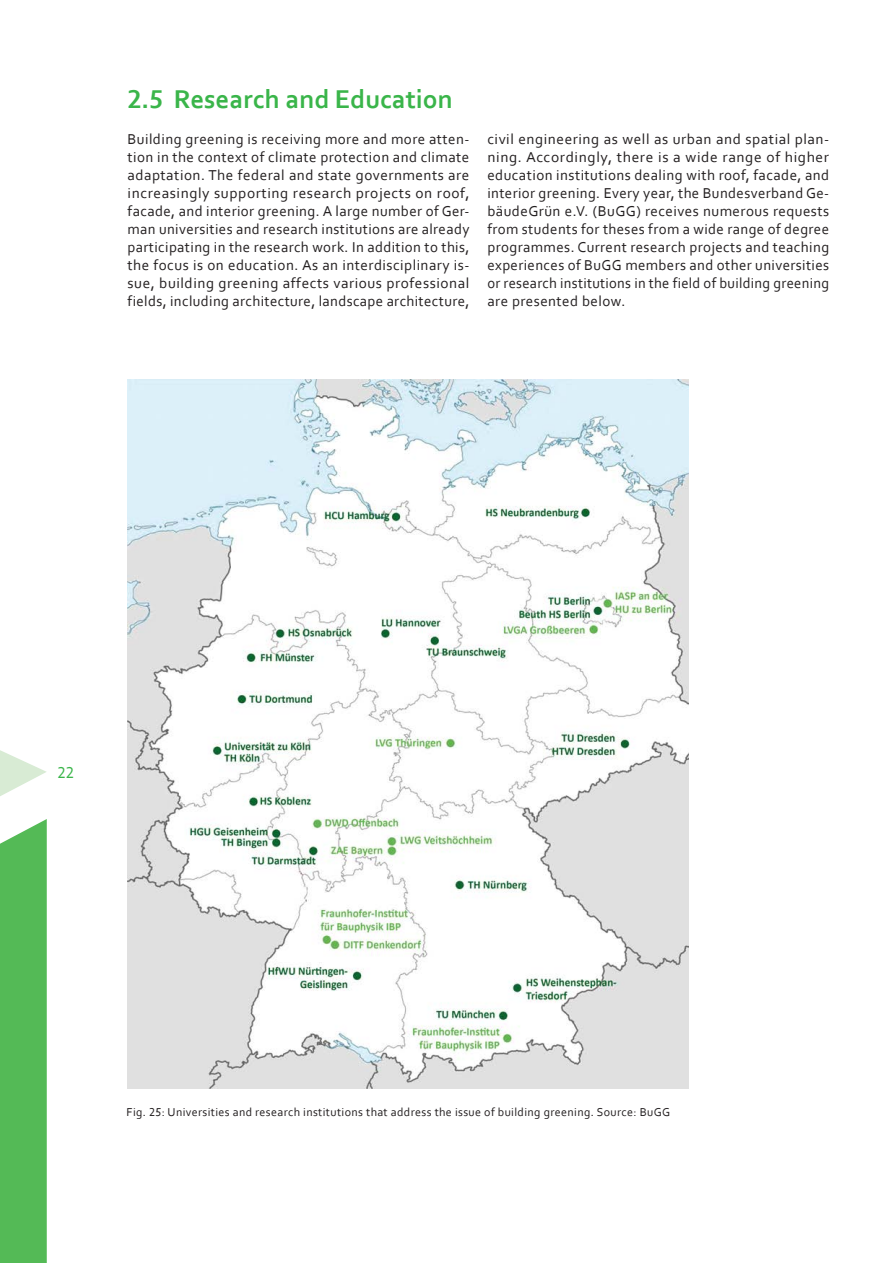
<style>
.page{position:relative;width:893px;height:1263px;background:#fff}
.page>*{position:absolute;margin:0;border:0;box-sizing:border-box;transform-origin:0 0}
.t1{font:700 27px "Corbel";color:#3ab54a}
.t2{font:16.5px "Corbel";color:#3ab54a}
.t3{font:15px/18px "Corbel";letter-spacing:.025em;color:#231f20;text-align:justify}
.t4{font:12px "Corbel";letter-spacing:.03em;color:#231f20}
</style>
<div class="page">
<div style="left:0;top:819px;width:47px;height:444px;background:#54ba56"></div>
<svg style="left:0;top:750px;width:47px;height:46px"></svg>
<img style="left:128px;top:380px;width:560px;height:709px">
<p class="t1" style="left:128px;top:82px;width:327px">2.5 Research and Education</p>
<p class="t3" style="left:128px;top:130px;width:343px">Building greening is receiving more and more atten&shy;tion in the context of climate protection and climate adaptation. The federal and state governments are increasingly supporting research projects on roof, facade, and interior greening. A large number of Ger&shy;man universities and research institutions are already participating in the research work. In addition to this, the focus is on education. As an interdisciplinary is&shy;sue, building greening affects various professional fields, including architecture, landscape architecture,</p>
<p class="t3" style="left:487px;top:130px;width:343px">civil engineering as well as urban and spatial plan&shy;ning. Accordingly, there is a wide range of higher education institutions dealing with roof, facade, and interior greening. Every year, the Bundesverband Ge&shy;bäudeGrün e.V. (BuGG) receives numerous requests from students for theses from a wide range of degree programmes. Current research projects and teaching experiences of BuGG members and other universities or research institutions in the field of building greening are presented below.</p>
<p class="t2" style="left:57px;top:762px;width:18px">22</p>
<p class="t4" style="left:127px;top:1105px;width:545px">Fig. 25: Universities and research institutions that address the issue of building greening. Source: BuGG</p>
</div>
